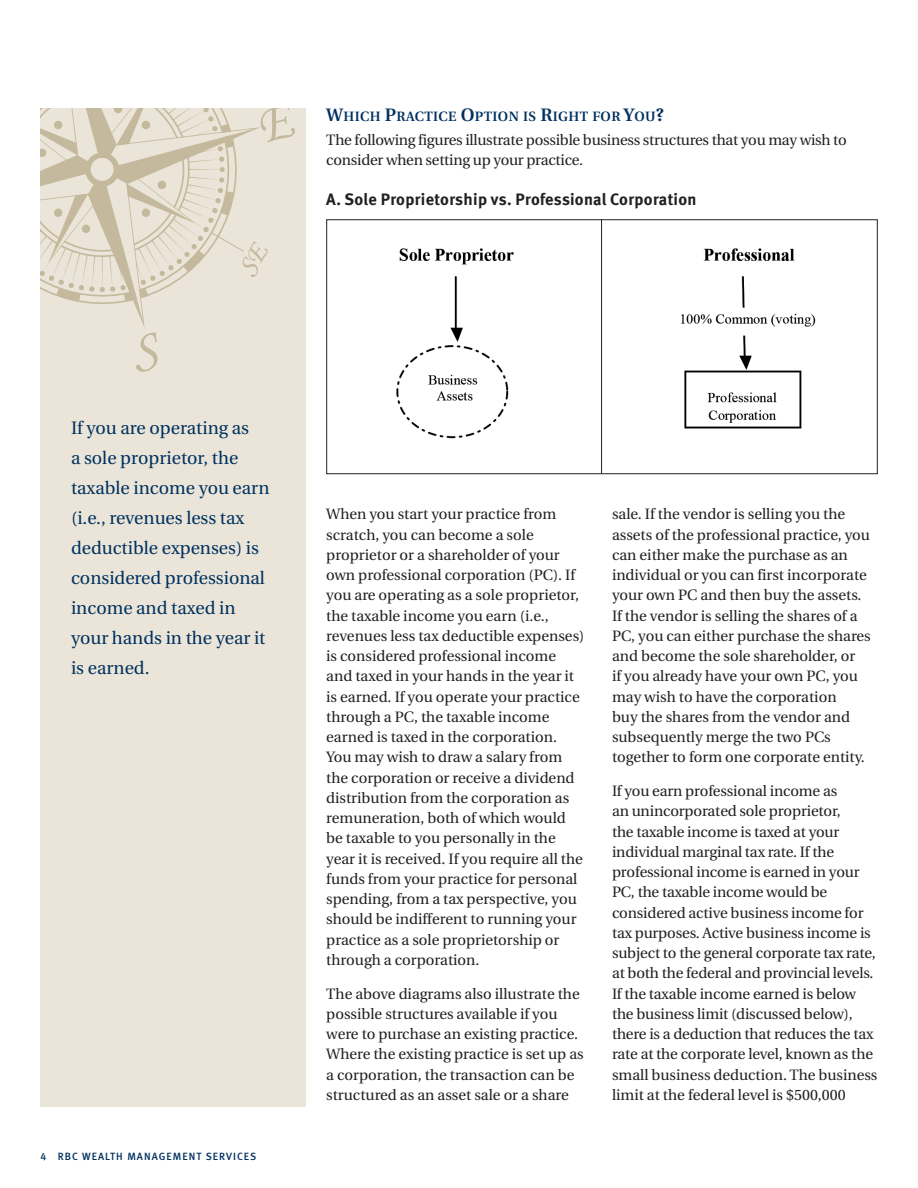
<style>
.page{position:relative;width:918px;height:1188px;background:#fff}
.page>*{position:absolute;margin:0;border:0;box-sizing:border-box;transform-origin:0 0}
.Callout_boxes{font:18px/30px "Utopia";color:#003160}
.Subhead_2nd_Level{font:16.5px "Meta Bold LF";letter-spacing:.02em;color:#231f20}
.Body{font:15px/20.2px "Utopia";color:#231f20}
.Subhead_-_main{font:600 13.5px "Utopia";letter-spacing:.025em;color:#003160}
.t1{font:10.5px "Meta Medium LF";letter-spacing:.1em;color:#003160}
.s1{font-size:18px}
</style>
<div class="page">
<div style="left:40px;top:108px;width:266px;height:999px;background:#eae5d8"></div>
<svg style="left:136px;top:333px;width:22px;height:39px"></svg>
<svg style="left:260px;top:108px;width:35px;height:156px"></svg>
<svg style="left:40px;top:108px;width:220px;height:219px"></svg>
<img style="left:396px;top:221px;width:420px;height:231px">
<div style="left:326px;top:219px;width:552px;height:255px;border:1px solid #231f20"></div>
<hr style="left:601px;top:219px;width:1px;height:255px;background:#231f20">
<p class="Subhead_-_main" style="left:326px;top:109px;width:339px"><span class="s1">W</span>HICH <span class="s1">P</span>RACTICE <span class="s1">O</span>PTION IS <span class="s1">R</span>IGHT FOR <span class="s1">Y</span>OU<span class="s1">?</span></p>
<p class="Body" style="left:326px;top:130px;width:522px">The following figures illustrate possible business structures that you may wish to consider when setting up your practice.</p>
<p class="Subhead_2nd_Level" style="left:326px;top:190px;width:372px">A. Sole Proprietorship vs. Professional Corporation</p>
<p class="Callout_boxes" style="left:71px;top:413px;width:200px">If you are operating as<br>a sole proprietor, the taxable income you earn (i.e., revenues less tax deductible expenses) is considered professional income and taxed in your hands in the year it is earned.</p>
<p class="t1" style="left:40px;top:1151px;width:217px">4 RBC WEALTH MANAGEMENT SERVICES</p>
<p class="Body" style="left:326px;top:504px;width:260px">When you start your practice from scratch, you can become a sole proprietor or a shareholder of your own professional corporation (PC). If you are operating as a sole proprietor, the taxable income you earn (i.e., revenues less tax deductible expenses) is considered professional income and taxed in your hands in the year it is earned. If you operate your practice through a PC, the taxable income earned is taxed in the corporation.<br>You may wish to draw a salary from the corporation or receive a dividend distribution from the corporation as remuneration, both of which would be taxable to you personally in the year it is received. If you require all the funds from your practice for personal spending, from a tax perspective, you should be indifferent to running your practice as a sole proprietorship or through a corporation.</p>
<p class="Body" style="left:326px;top:984px;width:259px">The above diagrams also illustrate the possible structures available if you were to purchase an existing practice.<br>Where the existing practice is set up as a corporation, the transaction can be structured as an asset sale or a share</p>
<p class="Body" style="left:612px;top:504px;width:260px">sale. If the vendor is selling you the assets of the professional practice, you can either make the purchase as an individual or you can first incorporate your own PC and then buy the assets.<br>If the vendor is selling the shares of a PC, you can either purchase the shares and become the sole shareholder, or<br>if you already have your own PC, you may wish to have the corporation<br>buy the shares from the vendor and subsequently merge the two PCs together to form one corporate entity.</p>
<p class="Body" style="left:612px;top:781px;width:267px">If you earn professional income as<br>an unincorporated sole proprietor,<br>the taxable income is taxed at your individual marginal tax rate. If the professional income is earned in your PC, the taxable income would be considered active business income for tax purposes. Active business income is subject to the general corporate tax rate, at both the federal and provincial levels.<br>If the taxable income earned is below the business limit (discussed below), there is a deduction that reduces the tax rate at the corporate level, known as the small business deduction. The business limit at the federal level is $500,000</p>
</div>
